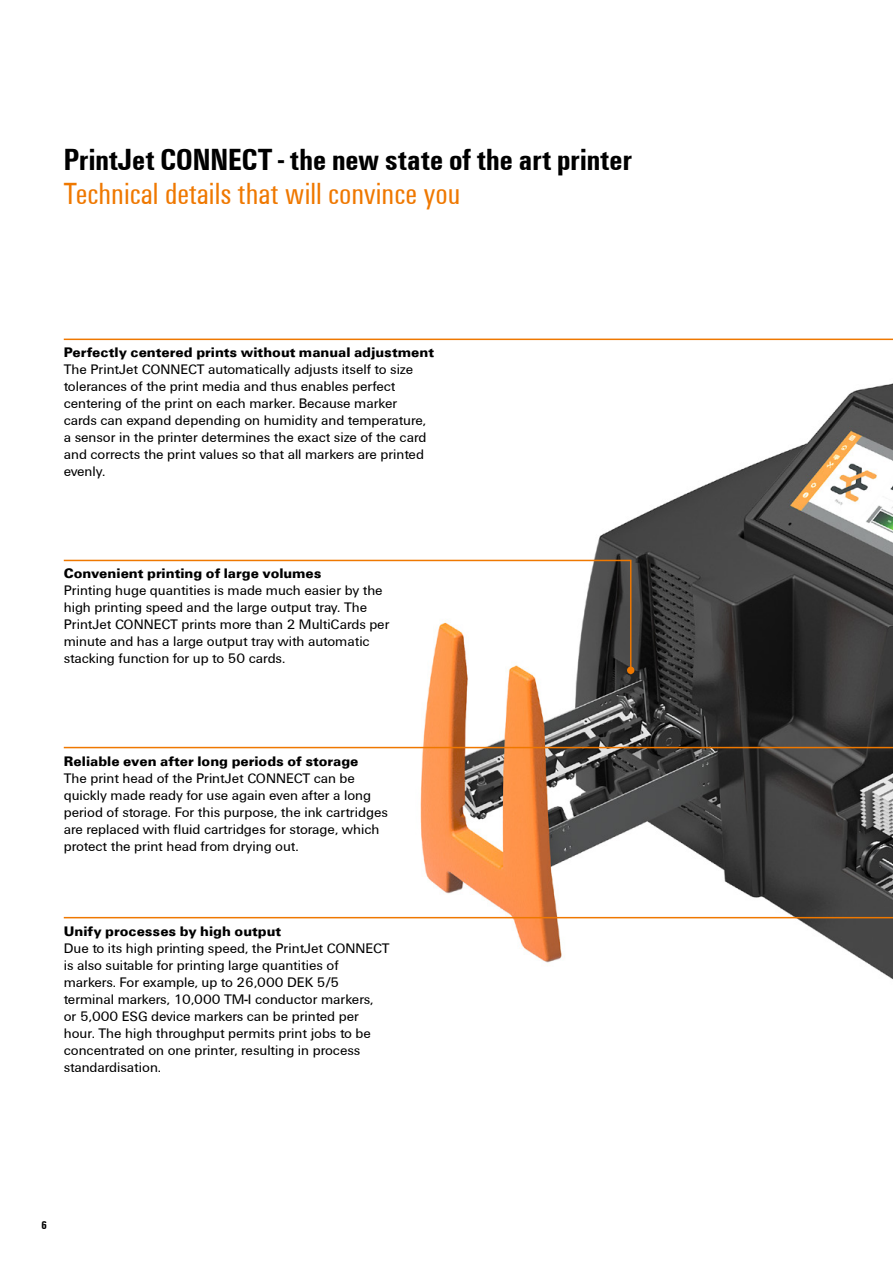
<style>
.page{position:relative;width:893px;height:1263px;background:#fff}
.page>*{position:absolute;margin:0;border:0;box-sizing:border-box;transform-origin:0 0}
.t1{font:700 31.5px "Weidmueller Condensed";color:#000}
.t2{font:31.5px "Weidmueller Condensed";color:#ef7800}
.t3{font:14.25px/17px "Weidmueller";color:#000}
.t4{font:700 14.25px "Weidmueller";color:#000}
.t5{font:700 11.7px "Weidmueller Condensed";color:#000}
</style>
<div class="page">
<img style="left:420px;top:749px;width:473px;height:231px">
<svg style="left:63px;top:338px;width:830px;height:160px"></svg>
<svg style="left:63px;top:498px;width:830px;height:251px"></svg>
<svg style="left:63px;top:796px;width:830px;height:123px"></svg>
<h1 class="t1" style="left:64px;top:141px;width:569px">PrintJet CONNECT - the new state of the art printer</h1>
<h1 class="t2" style="left:64px;top:175px;width:398px">Technical details that will convince you</h1>
<p class="t4" style="left:64px;top:344px;width:372px">Perfectly centered prints without manual adjustment</p>
<p class="t3" style="left:64px;top:361px;width:364px">The PrintJet CONNECT automatically adjusts itself to size tolerances of the print media and thus enables perfect centering of the print on each marker. Because marker cards can expand depending on humidity and temperature, a sensor in the printer determines the exact size of the card and corrects the print values so that all markers are printed evenly.</p>
<p class="t4" style="left:64px;top:565px;width:259px">Convenient printing of large volumes</p>
<p class="t3" style="left:64px;top:582px;width:327px">Printing huge quantities is made much easier by the high printing speed and the large output tray. The PrintJet CONNECT prints more than 2 MultiCards per minute and has a large output tray with automatic stacking function for up to 50 cards.</p>
<p class="t4" style="left:64px;top:752px;width:296px">Reliable even after long periods of storage</p>
<p class="t3" style="left:64px;top:769px;width:326px">The print head of the PrintJet CONNECT can be quickly made ready for use again even after a long period of storage. For this purpose, the ink cartridges are replaced with fluid cartridges for storage, which protect the print head from drying out.</p>
<p class="t4" style="left:64px;top:922px;width:219px">Unify processes by high output</p>
<p class="t3" style="left:64px;top:939px;width:327px">Due to its high printing speed, the PrintJet CONNECT is also suitable for printing large quantities of markers. For example, up to 26,000 DEK 5/5 terminal markers, 10,000 TM-I conductor markers, or 5,000 ESG device markers can be printed per hour. The high throughput permits print jobs to be concentrated on one printer, resulting in process standardisation.</p>
<p class="t5" style="left:41px;top:1218px;width:7px">6</p>
</div>
